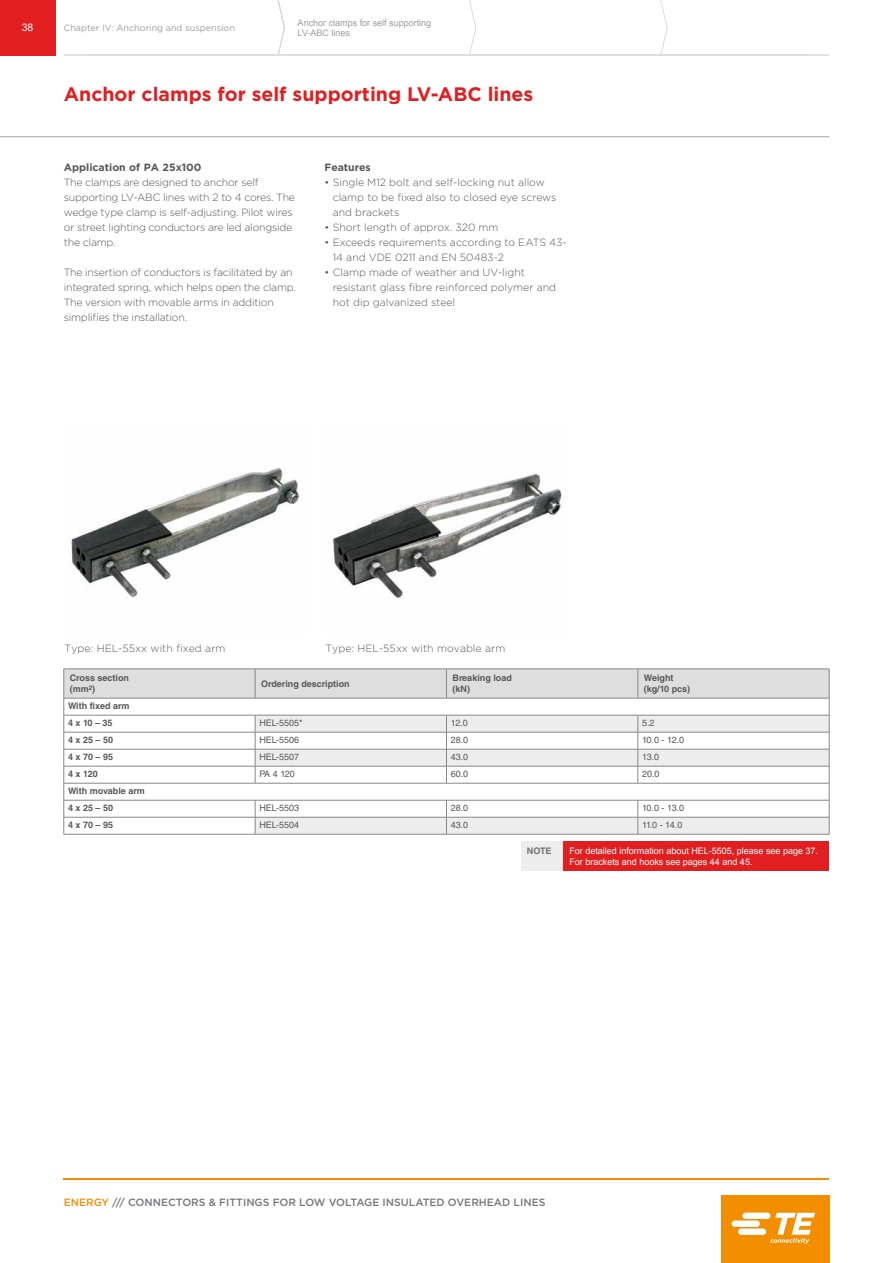
<style>
.page{position:relative;width:893px;height:1263px;background:#fff}
.page>*{position:absolute;margin:0;border:0;box-sizing:border-box;transform-origin:0 0}
.t1{font:700 19.5px "Gotham";color:#e11f21}
.t2{font:300 10.5px/15px "Gotham";color:#575756}
.t3{font:300 10.5px/15px "Gotham";letter-spacing:-.02em;color:#575756}
.t4{font:500 10.5px "Gotham";color:#75767c}
.t5{font:700 10.5px "Gotham";color:#575756}
.t6{font:10.5px "Arial";color:#fff}
.t7{font:700 9px/10.8px "Helvetica LT Std";color:#575756}
.t8{font:9px "Helvetica LT Std";color:#575756}
.t9{font:9px/10.8px "Arial";color:#fff}
.t10{font:9px/10.8px "Arial";color:#9d9d9c}
.t11{font:9px "Gotham";color:#9d9d9c}
.t12{font:700 9px "Helvetica LT Std";color:#706f6f}
.s1{color:#f28e00}
</style>
<div class="page">
<div style="left:0;top:0;width:55px;height:55px;background:#e11f21"></div>
<hr style="left:64px;top:55px;width:765px;height:1px;background:#dadada">
<svg style="left:277px;top:0;width:8px;height:55px"></svg>
<hr style="left:64px;top:1178px;width:765px;height:1px;background:#f28e00">
<div style="left:721px;top:1195px;width:108px;height:68px;background:#f28e00"></div>
<svg style="left:732px;top:1212px;width:83px;height:32px"></svg>
<svg style="left:469px;top:0;width:8px;height:55px"></svg>
<svg style="left:660px;top:0;width:8px;height:55px"></svg>
<img style="left:71px;top:467px;width:229px;height:130px">
<img style="left:332px;top:473px;width:230px;height:126px">
<hr style="left:0;top:136px;width:829px;height:1px;background:#acabab">
<hr style="left:64px;top:834px;width:191px;height:1px;background:#878787">
<hr style="left:255px;top:834px;width:191px;height:1px;background:#878787">
<hr style="left:446px;top:834px;width:192px;height:1px;background:#878787">
<hr style="left:638px;top:834px;width:191px;height:1px;background:#878787">
<svg style="left:64px;top:669px;width:766px;height:165px"></svg>
<div style="left:521px;top:841px;width:42px;height:30px;background:#ededed"></div>
<div style="left:563px;top:841px;width:266px;height:30px;background:#e11f21"></div>
<p class="t6" style="left:22px;top:21px;width:13px">38</p>
<p class="t11" style="left:64px;top:22px;width:173px">Chapter IV: Anchoring and suspension</p>
<p class="t10" style="left:298px;top:17px;width:135px">Anchor clamps for self supporting<br>LV-ABC lines</p>
<h1 class="t1" style="left:64px;top:81px;width:471px">Anchor clamps for self supporting LV-ABC lines</h1>
<p class="t5" style="left:64px;top:160px;width:139px">Application of PA 25x100</p>
<p class="t3" style="left:64px;top:175px;width:233px">The clamps are designed to anchor self supporting LV-ABC lines with 2 to 4 cores. The wedge type clamp is self-adjusting. Pilot wires or street lighting conductors are led alongside the clamp.</p>
<p class="t3" style="left:64px;top:265px;width:234px">The insertion of conductors is facilitated by an integrated spring, which helps open the clamp.<br>The version with movable arms in addition simplifies the installation.</p>
<p class="t5" style="left:325px;top:160px;width:48px">Features</p>
<p class="t2" style="left:333px;top:175px;width:225px;text-indent:-8px">• Single M12 bolt and self-locking nut allow clamp to be fixed also to closed eye screws and brackets</p>
<p class="t2" style="left:325px;top:220px;width:175px">• Short length of approx. 320 mm</p>
<p class="t2" style="left:333px;top:235px;width:236px;text-indent:-8px">• Exceeds requirements according to EATS 43-<br>14 and VDE 0211 and EN 50483-2</p>
<p class="t2" style="left:333px;top:265px;width:225px;text-indent:-8px">• Clamp made of weather and UV-light resistant glass fibre reinforced polymer and hot dip galvanized steel</p>
<p class="t2" style="left:65px;top:640px;width:162px">Type: HEL-55xx with fixed arm</p>
<p class="t2" style="left:325px;top:640px;width:181px">Type: HEL-55xx with movable arm</p>
<p class="t7" style="left:70px;top:673px;width:61px">Cross section (mm<sup>2</sup>)</p>
<p class="t7" style="left:261px;top:678px;width:90px">Ordering description</p>
<p class="t7" style="left:452px;top:673px;width:61px">Breaking load (kN)</p>
<p class="t7" style="left:644px;top:673px;width:48px">Weight (kg/10 pcs)</p>
<p class="t7" style="left:68px;top:697px;width:63px;line-height:17px">With fixed arm<br>4 x 10 – 35</p>
<p class="t8" style="left:259px;top:717px;width:45px">HEL-5505*</p>
<p class="t8" style="left:451px;top:717px;width:19px">12.0</p>
<p class="t8" style="left:642px;top:717px;width:14px">5.2</p>
<p class="t7" style="left:68px;top:734px;width:47px">4 x 25 – 50</p>
<p class="t8" style="left:259px;top:734px;width:41px">HEL-5506</p>
<p class="t8" style="left:451px;top:734px;width:19px">28.0</p>
<p class="t8" style="left:642px;top:734px;width:44px">10.0 - 12.0</p>
<p class="t7" style="left:68px;top:751px;width:47px">4 x 70 – 95</p>
<p class="t8" style="left:259px;top:751px;width:41px">HEL-5507</p>
<p class="t8" style="left:451px;top:751px;width:19px">43.0</p>
<p class="t8" style="left:642px;top:751px;width:19px">13.0</p>
<p class="t7" style="left:68px;top:768px;width:31px">4 x 120</p>
<p class="t8" style="left:259px;top:768px;width:37px">PA 4 120</p>
<p class="t8" style="left:451px;top:768px;width:19px">60.0</p>
<p class="t8" style="left:642px;top:768px;width:19px">20.0</p>
<p class="t7" style="left:68px;top:782px;width:78px;line-height:17px">With movable arm<br>4 x 25 – 50</p>
<p class="t8" style="left:259px;top:802px;width:41px">HEL-5503</p>
<p class="t8" style="left:451px;top:802px;width:19px">28.0</p>
<p class="t8" style="left:642px;top:802px;width:44px">10.0 - 13.0</p>
<p class="t7" style="left:68px;top:819px;width:47px">4 x 70 – 95</p>
<p class="t8" style="left:259px;top:819px;width:41px">HEL-5504</p>
<p class="t8" style="left:451px;top:819px;width:19px">43.0</p>
<p class="t8" style="left:642px;top:819px;width:42px">11.0 - 14.0</p>
<p class="t12" style="left:527px;top:845px;width:26px">NOTE</p>
<p class="t9" style="left:569px;top:845px;width:250px">For detailed information about HEL-5505, please see page 37.<br>For brackets and hooks see pages 44 and 45.</p>
<p class="t4" style="left:64px;top:1195px;width:483px"><span class="s1">ENERGY</span> /// CONNECTORS &amp; FITTINGS FOR LOW VOLTAGE INSULATED OVERHEAD LINES</p>
</div>
